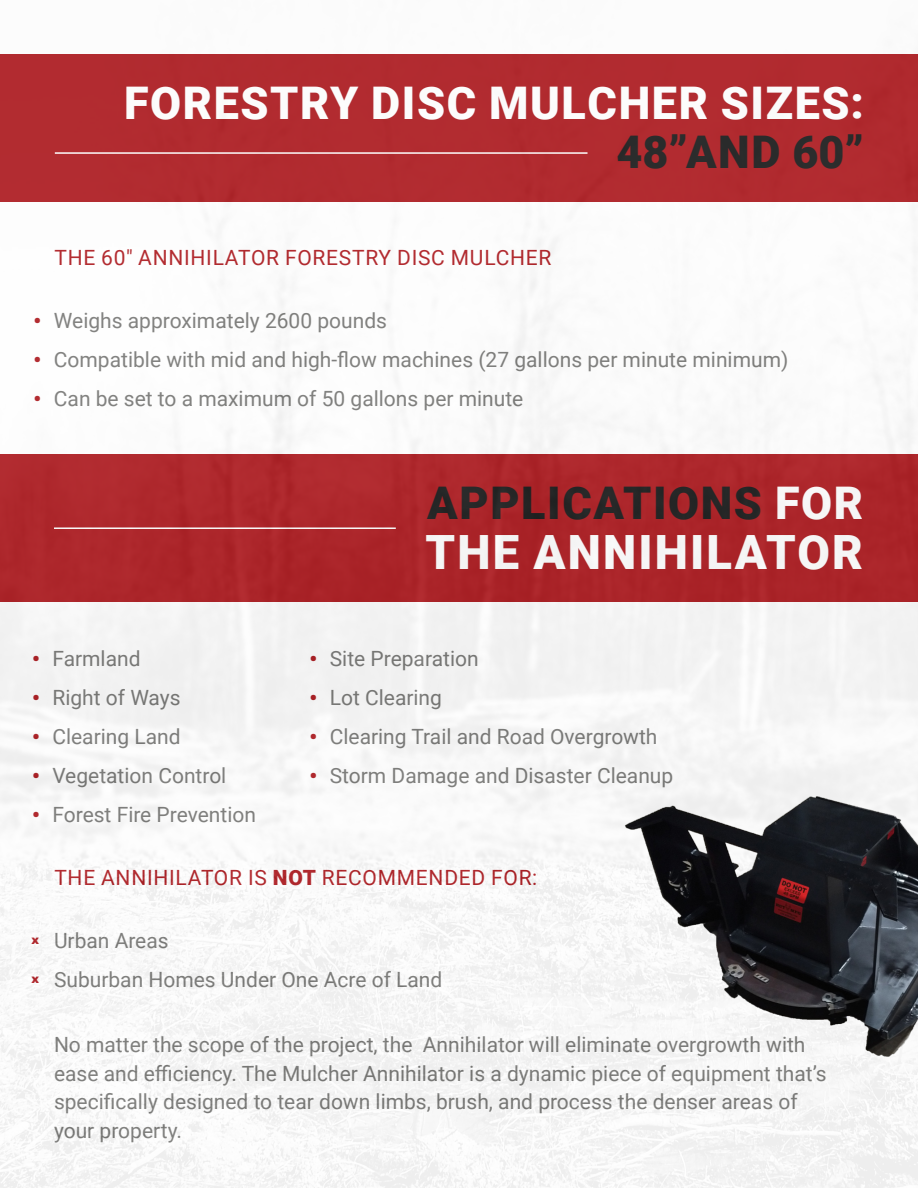
<style>
.page{position:relative;width:918px;height:1188px;background:#fff}
.page>*{position:absolute;margin:0;border:0;box-sizing:border-box;transform-origin:0 0}
.t1{font:900 47.25px "Roboto";letter-spacing:.045em;color:#fff}
.t2{font:900 45px/49.5px "Roboto";letter-spacing:.035em;color:#fff;text-align:right}
.t3{font:900 45px "Roboto";letter-spacing:.035em;color:#1f2020}
.t4{font:21px/28.5px "Roboto";color:#7b7b79}
.t5{font:21px "Roboto";letter-spacing:.035em;color:#af1f24}
.t6{font:900 12px "Roboto";color:#af1f24;scale:1.22 1}
.s1{color:#1f2020}
.s2{font-weight:900;color:#af1f24}
.s3{color:#fff}
.s4{font-weight:900}
</style>
<div class="page">
<img style="left:0;top:54px;width:918px;height:1134px">
<img style="left:546px;top:780px;width:372px;height:281px">
<p class="t2" style="left:124px;top:77px;width:741px">FORESTRY DISC MULCHER SIZES:<br><span class="s1">48”AND 60”</span></p>
<p class="t5" style="left:54px;top:243px;width:498px">THE 60″ ANNIHILATOR FORESTRY DISC MULCHER</p>
<p class="t4" style="left:34px;top:305px;width:355px"><span class="s2">•</span> Weighs approximately 2600 pounds</p>
<p class="t4" style="left:34px;top:344px;width:756px"><span class="s2">•</span> Compatible with mid and high-flow machines (27 gallons per minute minimum)</p>
<p class="t4" style="left:34px;top:383px;width:491px"><span class="s2">•</span> Can be set to a maximum of 50 gallons per minute</p>
<p class="t4" style="left:32px;top:643px;width:110px"><span class="s2">•</span> Farmland</p>
<p class="t4" style="left:32px;top:682px;width:150px"><span class="s2">•</span> Right of Ways</p>
<p class="t4" style="left:32px;top:721px;width:150px"><span class="s2">•</span> Clearing Land</p>
<p class="t4" style="left:32px;top:760px;width:196px"><span class="s2">•</span> Vegetation Control</p>
<p class="t4" style="left:32px;top:799px;width:225px"><span class="s2">•</span> Forest Fire Prevention</p>
<p class="t3" style="left:427px;top:472px;width:437px">APPLICATIONS <span class="s3">FOR</span></p>
<p class="t1" style="left:425px;top:519px;width:439px">THE ANNIHILATOR</p>
<p class="t4" style="left:310px;top:643px;width:171px"><span class="s2">•</span> Site Preparation</p>
<p class="t4" style="left:310px;top:682px;width:134px"><span class="s2">•</span> Lot Clearing</p>
<p class="t4" style="left:310px;top:721px;width:349px"><span class="s2">•</span> Clearing Trail and Road Overgrowth</p>
<p class="t4" style="left:310px;top:760px;width:365px"><span class="s2">•</span> Storm Damage and Disaster Cleanup</p>
<p class="t5" style="left:54px;top:863px;width:484px">THE ANNIHILATOR IS <span class="s4">NOT</span> RECOMMENDED FOR:</p>
<p class="t6" style="left:31px;top:931px;width:8px">x</p>
<p class="t6" style="left:31px;top:970px;width:8px">x</p>
<p class="t4" style="left:54px;top:926px;width:116px">Urban Areas</p>
<p class="t4" style="left:54px;top:965px;width:390px">Suburban Homes Under One Acre of Land</p>
<p class="t4" style="left:54px;top:1030px;width:774px">No matter the scope of the project, the Annihilator will eliminate overgrowth with ease and efficiency. The Mulcher Annihilator is a dynamic piece of equipment that’s specifically designed to tear down limbs, brush, and process the denser areas of your property.</p>
</div>
